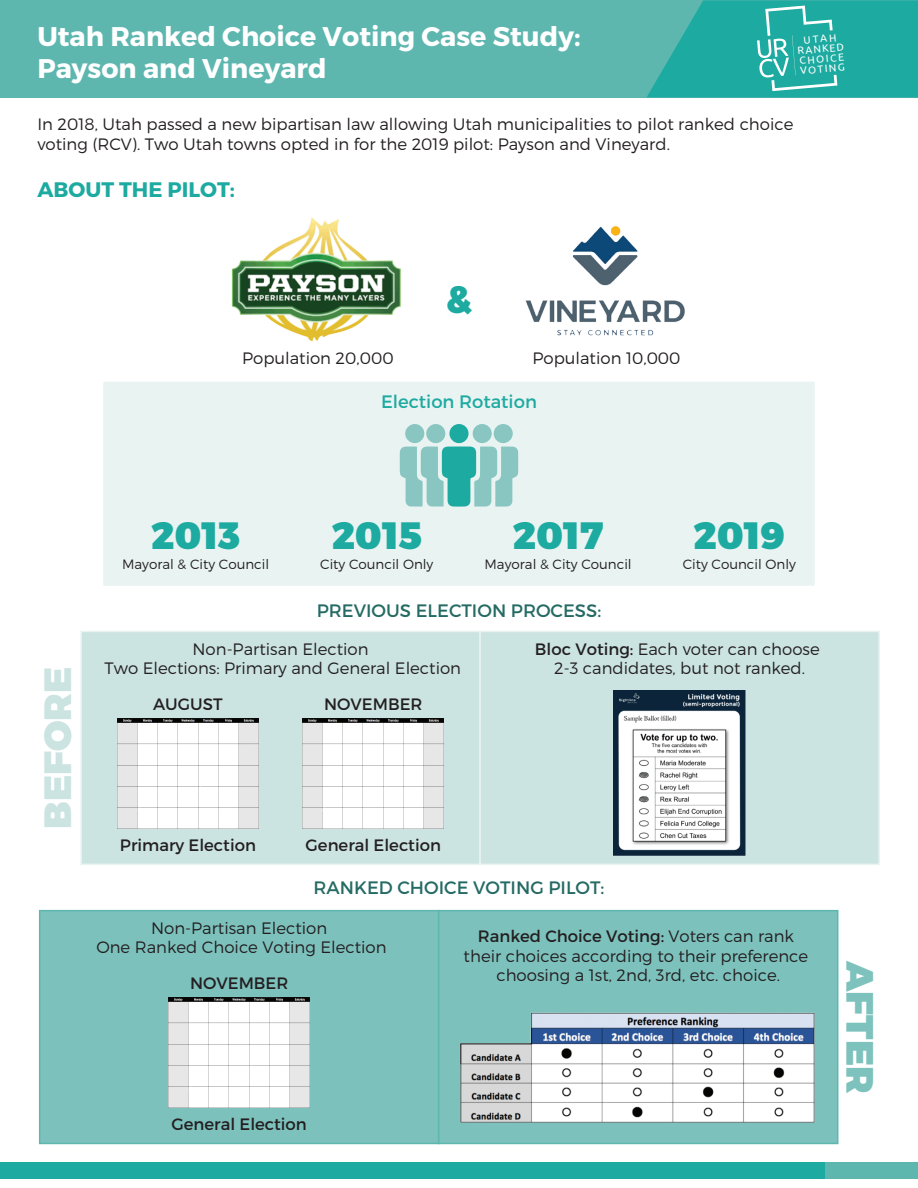
<style>
.page{position:relative;width:918px;height:1188px;background:#fff}
.page>*{position:absolute;margin:0;border:0;box-sizing:border-box;transform-origin:0 0}
.t1{font:900 38.1px "Montserrat";color:#1daaa0}
.t2{font:900 38.1px "Montserrat";color:#cbe4e1}
.t3{font:900 38.1px "Montserrat";color:#7ec2bd}
.t4{font:700 27px/32.4px "Montserrat";color:#fff}
.t5{font:700 21px "Montserrat";color:#1daaa0}
.t6{font:18px "Montserrat";color:#256b64}
.t7{font:18px "Montserrat";color:#1daaa0}
.t8{font:300 16.5px/19.8px "Montserrat";color:#231f20;text-align:center}
.t9{font:16.5px "Montserrat";color:#231f20}
.t10{font:300 13.5px "Montserrat";color:#231f20}
.t11{font:10.5px/10.1px "Ubuntu";color:#fff;text-align:center}
.s1{font-weight:400}
</style>
<div class="page">
<div style="left:39px;top:910px;width:400px;height:234px;background:#7dc1bd;border:2px solid #5eb7af"></div>
<div style="left:438px;top:910px;width:400px;height:234px;background:#7dc1bd;border:2px solid #5eb7af"></div>
<div style="left:103px;top:382px;width:712px;height:204px;background:#e9f3f2"></div>
<div style="left:80px;top:631px;width:401px;height:234px;background:#cbe4e1;border:2px solid #e9f3f2"></div>
<div style="left:479px;top:631px;width:401px;height:234px;background:#cbe4e1;border:2px solid #e9f3f2"></div>
<div style="left:0;top:0;width:918px;height:97px;background:#5eb7af"></div>
<img style="left:525px;top:226px;width:160px;height:110px">
<img style="left:231px;top:217px;width:170px;height:124px">
<div style="left:449px;top:424px;width:20px;height:19px;background:#1daaa0;border-radius:50%"></div>
<div style="left:426px;top:424px;width:19px;height:19px;background:#89c6c1;border-radius:50%"></div>
<div style="left:405px;top:424px;width:19px;height:19px;background:#89c6c1;border-radius:50%"></div>
<div style="left:473px;top:424px;width:19px;height:19px;background:#89c6c1;border-radius:50%"></div>
<svg style="left:400px;top:447px;width:118px;height:60px"></svg>
<div style="left:494px;top:424px;width:19px;height:19px;background:#89c6c1;border-radius:50%"></div>
<div style="left:0;top:1163px;width:826px;height:16px;background:#1daaa0"></div>
<div style="left:826px;top:1163px;width:92px;height:16px;background:#5eb7af"></div>
<svg style="left:647px;top:0;width:271px;height:97px"></svg>
<img style="left:117px;top:718px;width:141px;height:110px">
<img style="left:303px;top:718px;width:141px;height:110px">
<img style="left:613px;top:691px;width:133px;height:164px">
<img style="left:169px;top:997px;width:141px;height:111px">
<img style="left:460px;top:1012px;width:355px;height:111px">
<h2 class="t4" style="left:37px;top:20px;width:545px">Utah Ranked Choice Voting Case Study:<br>Payson and Vineyard</h2>
<p class="t8" style="left:37px;top:114px;width:758px;text-align:left">In 2018, Utah passed a new bipartisan law allowing Utah municipalities to pilot ranked choice voting (RCV). Two Utah towns opted in for the 2019 pilot: Payson and Vineyard.</p>
<p class="t5" style="left:37px;top:176px;width:199px">ABOUT THE PILOT:</p>
<p class="t11" style="left:796px;top:35px;width:48px;rotate:-5deg">UTAH<br>RANKED<br>CHOICE<br>VOTING</p>
<h1 class="t1" style="left:446px;top:276px;width:28px">&amp;</h1>
<p class="t8" style="left:242px;top:348px;width:153px">Population 20,000</p>
<p class="t8" style="left:532px;top:348px;width:150px">Population 10,000</p>
<p class="t7" style="left:381px;top:390px;width:157px">Election Rotation</p>
<h1 class="t1" style="left:151px;top:511px;width:90px">2013</h1>
<h1 class="t1" style="left:332px;top:511px;width:92px">2015</h1>
<h1 class="t1" style="left:513px;top:511px;width:92px">2017</h1>
<h1 class="t1" style="left:694px;top:511px;width:93px">2019</h1>
<p class="t10" style="left:320px;top:556px;width:115px">City Council Only</p>
<p class="t10" style="left:485px;top:556px;width:149px">Mayoral &amp; City Council</p>
<p class="t10" style="left:683px;top:556px;width:115px">City Council Only</p>
<p class="t10" style="left:122px;top:556px;width:149px">Mayoral &amp; City Council</p>
<h1 class="t2" style="left:34px;top:829px;width:164px;rotate:-90deg">BEFORE</h1>
<p class="t6" style="left:317px;top:599px;width:286px">PREVIOUS ELECTION PROCESS:</p>
<p class="t8" style="left:105px;top:638px;width:358px">Non-Partisan Election<br>Two Elections: Primary and General Election</p>
<p class="t9" style="left:153px;top:694px;width:71px">AUGUST</p>
<p class="t9" style="left:324px;top:694px;width:100px">NOVEMBER</p>
<p class="t9" style="left:120px;top:835px;width:138px">Primary Election</p>
<p class="t9" style="left:306px;top:835px;width:137px">General Election</p>
<p class="t8" style="left:535px;top:638px;width:286px"><span class="s1">Bloc Voting:</span> Each voter can choose<br>2-3 candidates, but not ranked.</p>
<p class="t6" style="left:314px;top:877px;width:292px">RANKED CHOICE VOTING PILOT:</p>
<p class="t8" style="left:96px;top:918px;width:292px">Non-Partisan Election<br>One Ranked Choice Voting Election</p>
<p class="t8" style="left:464px;top:926px;width:346px"><span class="s1">Ranked Choice Voting:</span> Voters can rank their choices according to their preference choosing a 1st, 2nd, 3rd, etc. choice.</p>
<p class="t9" style="left:190px;top:973px;width:100px">NOVEMBER</p>
<p class="t9" style="left:172px;top:1114px;width:137px">General Election</p>
<h1 class="t3" style="left:884px;top:961px;width:134px;rotate:90deg">AFTER</h1>
</div>
